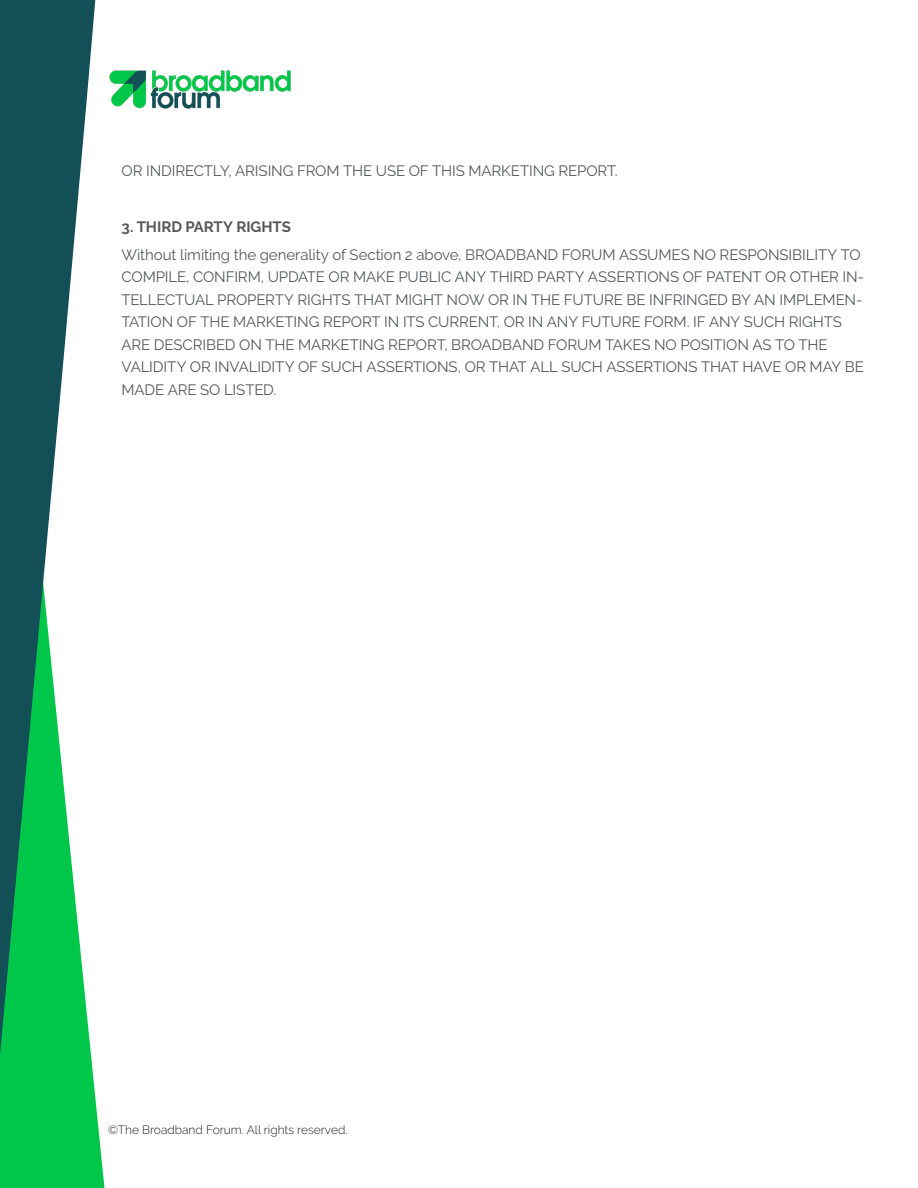
<style>
.page{position:relative;width:918px;height:1188px;background:#fff}
.page>*{position:absolute;margin:0;border:0;box-sizing:border-box;transform-origin:0 0}
.Body_Bullets{font:15px/22.5px "Raleway";letter-spacing:-.005em;color:#57585a}
.Body_Bullets-2{font:700 15px "Raleway";letter-spacing:-.005em;color:#57585a}
.t1{font:300 12px "Raleway";color:#231f20}
</style>
<div class="page">
<img style="left:109px;top:71px;width:182px;height:38px">
<svg style="left:0;top:0;width:96px;height:1188px"></svg>
<p class="Body_Bullets" style="left:122px;top:160px;width:498px">OR INDIRECTLY, ARISING FROM THE USE OF THIS MARKETING REPORT.</p>
<p class="Body_Bullets-2" style="left:122px;top:218px;width:171px">3. THIRD PARTY RIGHTS</p>
<p class="Body_Bullets" style="left:122px;top:243px;width:744px">Without limiting the generality of Section 2 above, BROADBAND FORUM ASSUMES NO RESPONSIBILITY TO COMPILE, CONFIRM, UPDATE OR MAKE PUBLIC ANY THIRD PARTY ASSERTIONS OF PATENT OR OTHER IN-TELLECTUAL PROPERTY RIGHTS THAT MIGHT NOW OR IN THE FUTURE BE INFRINGED BY AN IMPLEMEN-TATION OF THE MARKETING REPORT IN ITS CURRENT, OR IN ANY FUTURE FORM. IF ANY SUCH RIGHTS ARE DESCRIBED ON THE MARKETING REPORT, BROADBAND FORUM TAKES NO POSITION AS TO THE VALIDITY OR INVALIDITY OF SUCH ASSERTIONS, OR THAT ALL SUCH ASSERTIONS THAT HAVE OR MAY BE MADE ARE SO LISTED.</p>
<p class="t1" style="left:108px;top:1123px;width:241px">©The Broadband Forum. All rights reserved.</p>
</div>
